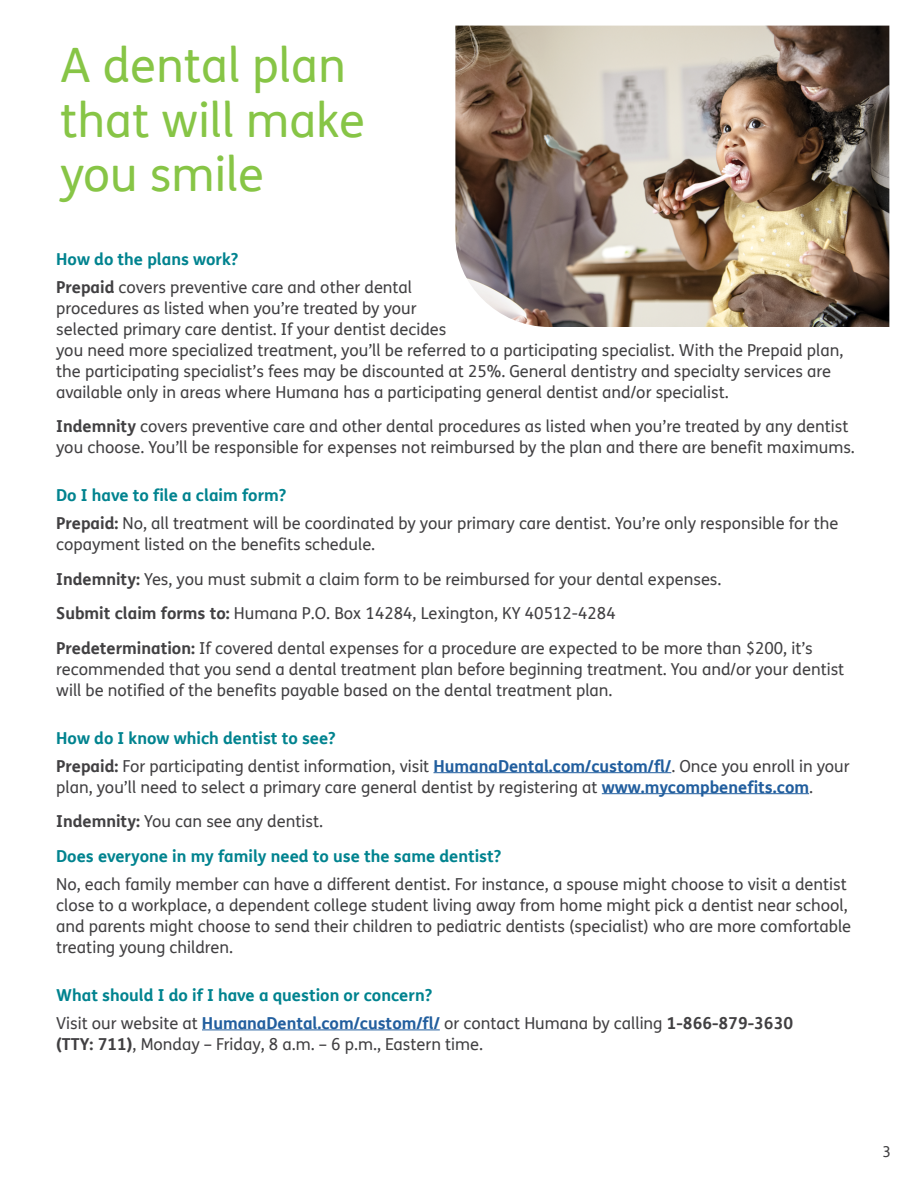
<style>
.page{position:relative;width:918px;height:1188px;background:#fff}
.page>*{position:absolute;margin:0;border:0;box-sizing:border-box;transform-origin:0 0}
.t1{font:47.55px/54.4px "FS Humana";color:#87c546}
.t2{font:16.5px/21px "FS Humana";color:#414042}
.t3{font:15px "FS Humana";color:#414042}
.s1{font-weight:700;color:#00838f}
.s2{font-weight:700}
.s3{font-weight:700;color:#215e9e}
</style>
<div class="page">
<hr style="left:434px;top:772px;width:237px;height:1px;background:#215e9e">
<hr style="left:602px;top:793px;width:207px;height:1px;background:#215e9e">
<hr style="left:202px;top:1029px;width:238px;height:1px;background:#215e9e">
<img style="left:455px;top:26px;width:434px;height:301px">
<h1 class="t1" style="left:60px;top:37px;width:307px">A dental plan that will make you smile</h1>
<p class="t2" style="left:56px;top:245px;width:357px;line-height:27.8px"><span class="s1">How do the plans work?<br></span><span class="s2">Prepaid</span> covers preventive care and other dental</p>
<p class="t2" style="left:56px;top:297px;width:789px">procedures as listed when you’re treated by your<br>selected primary care dentist. If your dentist decides<br>you need more specialized treatment, you’ll be referred to a participating specialist. With the Prepaid plan, the participating specialist’s fees may be discounted at 25%. General dentistry and specialty services are available only in areas where Humana has a participating general dentist and/or specialist.</p>
<p class="t2" style="left:56px;top:416px;width:800px"><span class="s2">Indemnity</span> covers preventive care and other dental procedures as listed when you’re treated by any dentist you choose. You’ll be responsible for expenses not reimbursed by the plan and there are benefit maximums.</p>
<p class="t2" style="left:56px;top:482px;width:784px;line-height:27.8px"><span class="s1">Do I have to file a claim form?<br></span><span class="s2">Prepaid:</span> No, all treatment will be coordinated by your primary care dentist. You’re only responsible for the</p>
<p class="t2" style="left:56px;top:527px;width:758px;line-height:34.5px">copayment listed on the benefits schedule.<br><span class="s2">Indemnity:</span> Yes, you must submit a claim form to be reimbursed for your dental expenses.<br><span class="s2">Submit claim forms to:</span> Humana P.O. Box 14284, Lexington, KY 40512-4284<br><span class="s2">Predetermination:</span> If covered dental expenses for a procedure are expected to be more than $200, it’s</p>
<p class="t2" style="left:56px;top:658px;width:790px">recommended that you send a dental treatment plan before beginning treatment. You and/or your dentist will be notified of the benefits payable based on the dental treatment plan.</p>
<p class="t2" style="left:56px;top:724px;width:795px;line-height:27.8px"><span class="s1">How do I know which dentist to see?<br></span><span class="s2">Prepaid:</span> For participating dentist information, visit <span class="s3">HumanaDental.com/custom/fl/</span>. Once you enroll in your</p>
<p class="t2" style="left:56px;top:769px;width:758px;line-height:34.8px">plan, you’ll need to select a primary care general dentist by registering at <span class="s3">www.mycompbenefits.com</span>.<br><span class="s2">Indemnity:</span> You can see any dentist.<br><span class="s1">Does everyone in my family need to use the same dentist?</span></p>
<p class="t2" style="left:56px;top:873px;width:796px">No, each family member can have a different dentist. For instance, a spouse might choose to visit a dentist close to a workplace, a dependent college student living away from home might pick a dentist near school, and parents might choose to send their children to pediatric dentists (specialist) who are more comfortable treating young children.</p>
<p class="t2" style="left:56px;top:981px;width:738px;line-height:27.8px"><span class="s1">What should I do if I have a question or concern?<br></span>Visit our website at <span class="s3">HumanaDental.com/custom/fl/</span> or contact Humana by calling <span class="s2">1-866-879-3630</span></p>
<p class="t2" style="left:56px;top:1033px;width:428px"><span class="s2">(TTY: 711)</span>, Monday – Friday, 8 a.m. – 6 p.m., Eastern time.</p>
<p class="t3" style="left:882px;top:1142px;width:10px">3</p>
</div>
